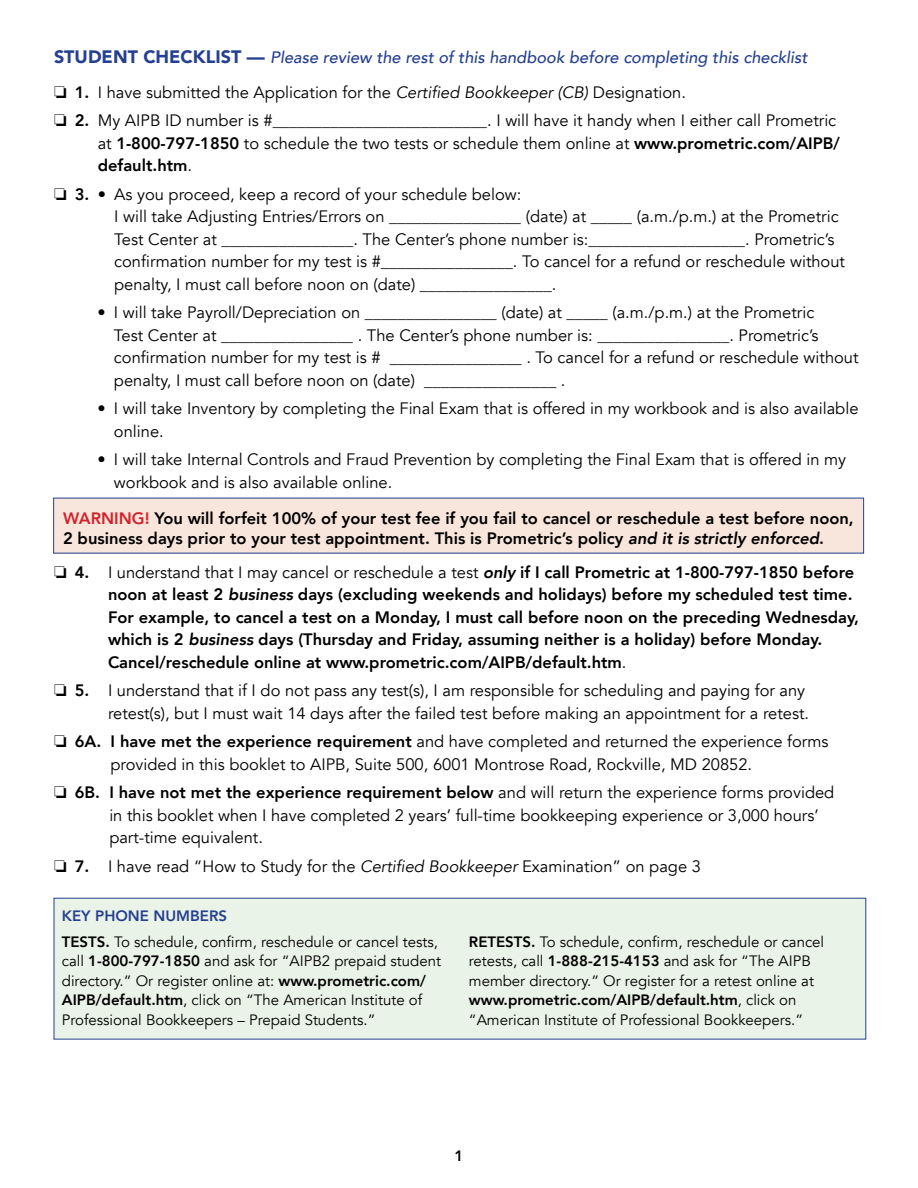
<style>
.page{position:relative;width:918px;height:1188px;background:#fff}
.page>*{position:absolute;margin:0;border:0;box-sizing:border-box;transform-origin:0 0}
.t1{font:16.5px/22.5px "Avenir";color:#000}
.t2{font:800 16.5px/22.5px "Avenir";color:#000}
.t3{font:italic 500 16.5px/34.5px "Avenir";color:#25408f}
.t4{font:15px/19.5px "Avenir";color:#000}
.t5{font:800 15px "Avenir";color:#000}
.s1{font-weight:900;font-style:normal;font-size:18px}
.s2{color:#000}
.s3{font-weight:800;font-style:normal;color:#000}
.s4{font-weight:400;font-style:normal;color:#000}
.s5{font-weight:400;color:#000}
.s6{font-weight:800}
.s7{color:#d2232a}
.s8{font-style:italic}
.s9{font-weight:400}
.s10{font-weight:800;color:#25408f}
</style>
<div class="page">
<div style="left:54px;top:498px;width:810px;height:55px;background:#f8e5dc"></div>
<div style="left:54px;top:898px;width:812px;height:141px;background:#eaf3e7"></div>
<div style="left:54px;top:898px;width:812px;height:142px;border:1px solid #25408f"></div>
<p class="t3" style="left:54px;top:40px;width:755px"><span class="s1">STUDENT CHECKLIST —</span> Please review the rest of this handbook before completing this checklist <span class="s2">❏</span> <span class="s3">1.</span> <span class="s4">I have submitted the Application for the</span> <span class="s5">Certified Bookkeeper (CB)</span> <span class="s4">Designation.</span></p>
<p class="t1" style="left:98px;top:109px;width:744px;text-indent:-44px">❏ <span class="s6">2.</span> My AIPB ID number is #__________________________. I will have it handy when I either call Prometric at <span class="s6">1-800-797-1850</span> to schedule the two tests or schedule them online at <span class="s6">www.prometric.com/AIPB/ default.htm</span>.</p>
<p class="t1" style="left:114px;top:183px;width:732px;text-indent:-60px">❏ <span class="s6">3. •</span> As you proceed, keep a record of your schedule below:<br>I will take Adjusting Entries/Errors on ________________ (date) at _____ (a.m./p.m.) at the Prometric Test Center at ________________. The Center’s phone number is:___________________. Prometric’s confirmation number for my test is #________________. To cancel for a refund or reschedule without penalty, I must call before noon on (date) ________________.</p>
<p class="t1" style="left:114px;top:301px;width:746px;text-indent:-16px"><span class="s6">•</span> I will take Payroll/Depreciation on ________________ (date) at _____ (a.m./p.m.) at the Prometric<br>Test Center at ________________ . The Center’s phone number is: ________________. Prometric’s confirmation number for my test is # ________________ . To cancel for a refund or reschedule without penalty, I must call before noon on (date) ________________ .</p>
<p class="t1" style="left:114px;top:397px;width:746px;text-indent:-16px"><span class="s6">•</span> I will take Inventory by completing the Final Exam that is offered in my workbook and is also available online.</p>
<p class="t1" style="left:114px;top:448px;width:734px;text-indent:-16px"><span class="s6">•</span> I will take Internal Controls and Fraud Prevention by completing the Final Exam that is offered in my workbook and is also available online.</p>
<p class="t2" style="left:63px;top:509px;width:792px;line-height:19.5px"><span class="s7">WARNING!</span> You will forfeit 100% of your test fee if you fail to cancel or reschedule a test before noon,<br>2 business days prior to your test appointment. This is Prometric’s policy <span class="s8">and it is strictly enforced</span>.</p>
<p class="t2" style="left:108px;top:561px;width:753px;text-indent:-54px">❏ 4. <span class="s9">I understand that I may cancel or reschedule a test</span> <span class="s8">only</span> if I call Prometric at 1-800-797-1850 before noon at least 2 <span class="s8">business</span> days (excluding weekends and holidays) before my scheduled test time.<br>For example, to cancel a test on a Monday, I must call before noon on the preceding Wednesday, which is 2 <span class="s8">business</span> days (Thursday and Friday, assuming neither is a holiday) before Monday.<br>Cancel/reschedule online at www.prometric.com/AIPB/default.htm<span class="s9">.</span></p>
<p class="t1" style="left:54px;top:679px;width:757px;text-align:right">❏ <span class="s6">5.</span> I understand that if I do not pass any test(s), I am responsible for scheduling and paying for any retest(s), but I must wait 14 days after the failed test before making an appointment for a retest.</p>
<p class="t1" style="left:111px;top:730px;width:720px;text-indent:-57px">❏ <span class="s6">6A. I have met the experience requirement</span> and have completed and returned the experience forms provided in this booklet to AIPB, Suite 500, 6001 Montrose Road, Rockville, MD 20852.</p>
<p class="t1" style="left:109px;top:781px;width:727px;text-indent:-55px">❏ <span class="s6">6B. I have not met the experience requirement below</span> and will return the experience forms provided in this booklet when I have completed 2 years’ full-time bookkeeping experience or 3,000 hours’ part-time equivalent.</p>
<p class="t1" style="left:54px;top:855px;width:648px">❏ <span class="s6">7.</span> I have read “How to Study for the <span class="s8">Certified Bookkeeper</span> Examination” on page 3</p>
<p class="t4" style="left:62px;top:903px;width:378px;line-height:25.5px"><span class="s10">KEY PHONE NUMBERS<br></span><span class="s6">TESTS.</span> To schedule, confirm, reschedule or cancel tests,</p>
<p class="t4" style="left:62px;top:951px;width:381px">call <span class="s6">1-800-797-1850</span> and ask for “AIPB2 prepaid student directory.” Or register online at: <span class="s6">www.prometric.com/ AIPB/default.htm</span>, click on “The American Institute of Professional Bookkeepers – Prepaid Students.”</p>
<p class="t4" style="left:469px;top:932px;width:357px"><span class="s6">RETESTS.</span> To schedule, confirm, reschedule or cancel retests, call <span class="s6">1-888-215-4153</span> and ask for “The AIPB member directory.” Or register for a retest online at <span class="s6">www.prometric.com/AIPB/default.htm</span>, click on “American Institute of Professional Bookkeepers.”</p>
<p class="t5" style="left:455px;top:1144px;width:10px">1</p>
</div>
